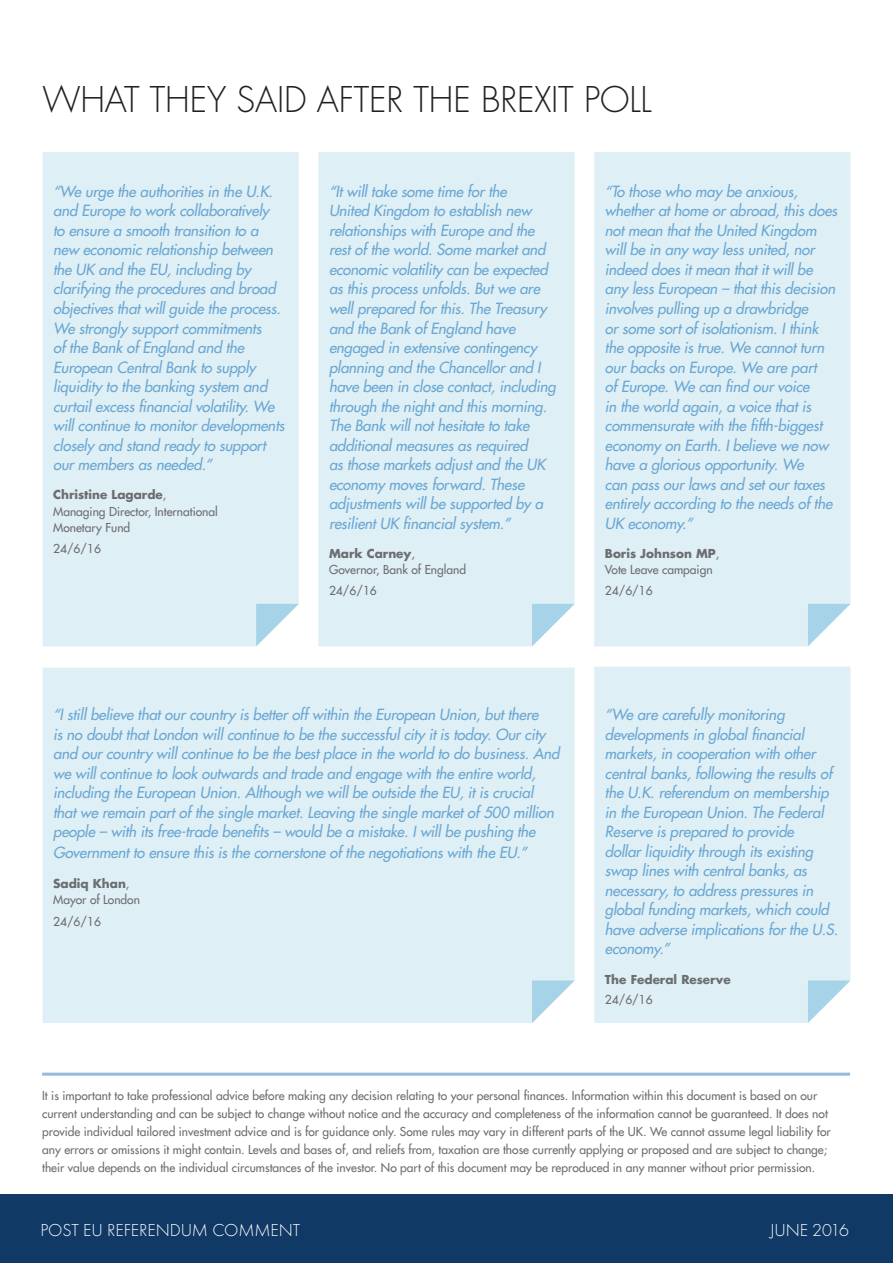
<style>
.page{position:relative;width:893px;height:1263px;background:#fff}
.page>*{position:absolute;margin:0;border:0;box-sizing:border-box;transform-origin:0 0}
.Heading_1{font:300 34.5px "Futura";letter-spacing:-.005em;color:#231f20}
.Heading_1-2{font:300 18px "Futura T";letter-spacing:-.005em;color:#fff}
.body_text{font:italic 15px/19.5px "Futura LT";letter-spacing:-.01em;color:#6aa7d2}
.body_text-2{font:12px/16.5px "Futura LT";color:#6c6d70}
.body_text-3{font:700 12px "Futura LT";color:#6c6d70}
.s1{font-weight:700}
</style>
<div class="page">
<div style="left:0;top:1195px;width:893px;height:68px;background:#103965"></div>
<hr style="left:42px;top:1073px;width:808px;height:3px;background:#94bbdd">
<div style="left:43px;top:668px;width:532px;height:355px;background:#dfeff6"></div>
<svg style="left:532px;top:980px;width:43px;height:43px"></svg>
<div style="left:43px;top:152px;width:256px;height:494px;background:#dfeff6"></div>
<svg style="left:256px;top:604px;width:43px;height:42px"></svg>
<div style="left:318px;top:152px;width:257px;height:494px;background:#dfeff6"></div>
<svg style="left:532px;top:604px;width:43px;height:42px"></svg>
<div style="left:594px;top:152px;width:256px;height:494px;background:#dfeff6"></div>
<svg style="left:808px;top:604px;width:42px;height:42px"></svg>
<div style="left:594px;top:666px;width:256px;height:357px;background:#dfeff6"></div>
<svg style="left:808px;top:980px;width:42px;height:43px"></svg>
<p class="Heading_1" style="left:43px;top:77px;width:611px">WHAT THEY SAID AFTER THE BREXIT POLL</p>
<p class="body_text" style="left:53px;top:182px;width:233px">“We urge the authorities in the U.K. and Europe to work collaboratively<br>to ensure a smooth transition to a new economic relationship between the UK and the EU, including by clarifying the procedures and broad objectives that will guide the process.<br>We strongly support commitments<br>of the Bank of England and the European Central Bank to supply liquidity to the banking system and curtail excess financial volatility. We will continue to monitor developments closely and stand ready to support our members as needed.”</p>
<p class="body_text-2" style="left:53px;top:486px;width:166px"><span class="s1">Christine Lagarde</span>,<br>Managing Director, International<br>Monetary Fund</p>
<p class="body_text-2" style="left:53px;top:540px;width:49px">24/6/16</p>
<p class="body_text" style="left:329px;top:182px;width:228px">“It will take some time for the<br>United Kingdom to establish new relationships with Europe and the rest of the world. Some market and economic volatility can be expected as this process unfolds. But we are well prepared for this. The Treasury and the Bank of England have engaged in extensive contingency planning and the Chancellor and I have been in close contact, including through the night and this morning.<br>The Bank will not hesitate to take additional measures as required<br>as those markets adjust and the UK economy moves forward. These adjustments will be supported by a resilient UK financial system.”</p>
<p class="body_text-2" style="left:329px;top:545px;width:139px"><span class="s1">Mark Carney</span>,<br>Governor, Bank of England</p>
<p class="body_text-2" style="left:329px;top:582px;width:49px">24/6/16</p>
<p class="body_text" style="left:605px;top:182px;width:234px">“To those who may be anxious, whether at home or abroad, this does not mean that the United Kingdom will be in any way less united, nor indeed does it mean that it will be any less European – that this decision involves pulling up a drawbridge<br>or some sort of isolationism. I think the opposite is true. We cannot turn our backs on Europe. We are part<br>of Europe. We can find our voice<br>in the world again, a voice that is commensurate with the fifth-biggest economy on Earth. I believe we now have a glorious opportunity. We<br>can pass our laws and set our taxes entirely according to the needs of the<br>UK economy.”</p>
<p class="body_text-2" style="left:605px;top:545px;width:116px"><span class="s1">Boris Johnson MP</span>,<br>Vote Leave campaign</p>
<p class="body_text-2" style="left:605px;top:582px;width:49px">24/6/16</p>
<p class="body_text" style="left:53px;top:705px;width:508px">“I still believe that our country is better off within the European Union, but there<br>is no doubt that London will continue to be the successful city it is today. Our city and our country will continue to be the best place in the world to do business. And we will continue to look outwards and trade and engage with the entire world, including the European Union. Although we will be outside the EU, it is crucial that we remain part of the single market. Leaving the single market of 500 million people – with its free-trade benefits – would be a mistake. I will be pushing the</p>
<p class="body_text" style="left:53px;top:843px;width:476px">Government to ensure this is the cornerstone of the negotiations with the EU.”</p>
<p class="body_text-2" style="left:53px;top:875px;width:88px"><span class="s1">Sadiq Khan</span>,<br>Mayor of London</p>
<p class="body_text-2" style="left:53px;top:914px;width:49px">24/6/16</p>
<p class="body_text" style="left:605px;top:705px;width:235px">“We are carefully monitoring developments in global financial markets, in cooperation with other central banks, following the results of the U.K. referendum on membership in the European Union. The Federal Reserve is prepared to provide<br>dollar liquidity through its existing swap lines with central banks, as necessary, to address pressures in global funding markets, which could have adverse implications for the U.S. economy.”</p>
<p class="body_text-3" style="left:605px;top:971px;width:127px">The Federal Reserve</p>
<p class="body_text-2" style="left:605px;top:992px;width:49px">24/6/16</p>
<p class="body_text-2" style="left:42px;top:1086px;width:790px;line-height:18px">It is important to take professional advice before making any decision relating to your personal finances. Information within this document is based on our current understanding and can be subject to change without notice and the accuracy and completeness of the information cannot be guaranteed. It does not provide individual tailored investment advice and is for guidance only. Some rules may vary in different parts of the UK. We cannot assume legal liability for any errors or omissions it might contain. Levels and bases of, and reliefs from, taxation are those currently applying or proposed and are subject to change; their value depends on the individual circumstances of the investor. No part of this document may be reproduced in any manner without prior permission.</p>
<p class="Heading_1-2" style="left:40px;top:1219px;width:261px">POST EU REFERENDUM COMMENT</p>
<p class="Heading_1-2" style="left:770px;top:1219px;width:81px">JUNE 2016</p>
</div>
